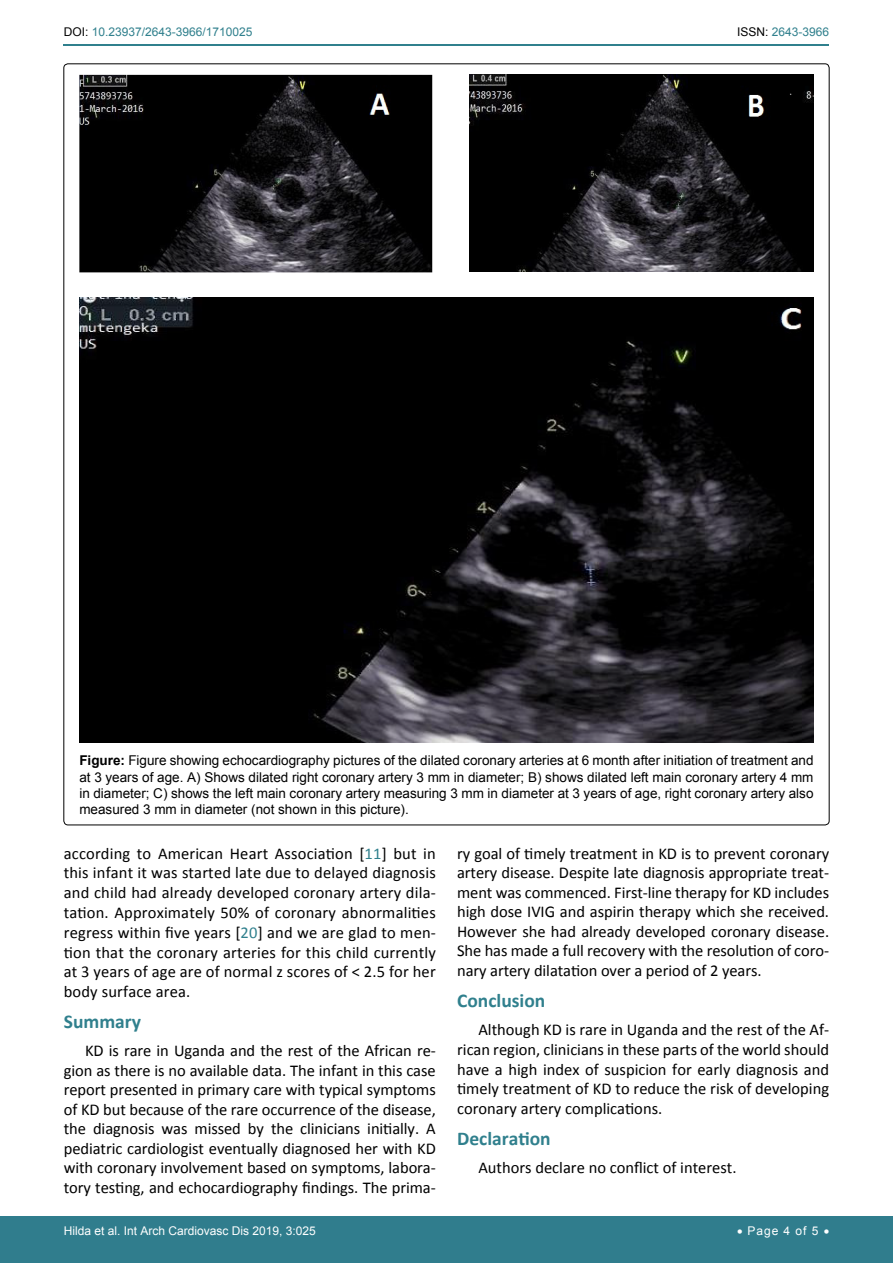
<style>
.page{position:relative;width:893px;height:1263px;background:#fff}
.page>*{position:absolute;margin:0;border:0;box-sizing:border-box;transform-origin:0 0}
.t1{font:700 19.5px "Calibri";color:#30808d}
.t2{font:16.5px/19.5px "Calibri";color:#000;text-align:justify}
.t3{font:13.5px/16.2px "Arial";color:#000;text-align:justify}
.t4{font:12px "Arial";color:#fff}
.t5{font:12px "Arial";color:#30808d}
.s1{color:#000}
.s2{font-weight:700}
.s3{color:#30808d}
</style>
<div class="page">
<hr style="left:64px;top:44px;width:765px;height:2px;background:#30808d">
<div style="left:0;top:1217px;width:893px;height:46px;background:#307d8d"></div>
<img style="left:79px;top:75px;width:353px;height:197px">
<img style="left:469px;top:75px;width:345px;height:197px">
<img style="left:80px;top:298px;width:734px;height:445px">
<p class="t5" style="left:64px;top:24px;width:190px"><span class="s1">DOI:</span> 10.23937/2643-3966/1710025</p>
<p class="t5" style="left:737px;top:24px;width:94px"><span class="s1">ISSN:</span> 2643-3966</p>
<p class="t3" style="left:79px;top:753px;width:736px"><span class="s2">Figure:</span> Figure showing echocardiography pictures of the dilated coronary arteries at 6 month after initiation of treatment and at 3 years of age. A) Shows dilated right coronary artery 3 mm in diameter; B) shows dilated left main coronary artery 4 mm in diameter; C) shows the left main coronary artery measuring 3 mm in diameter at 3 years of age, right coronary artery also measured 3 mm in diameter (not shown in this picture).</p>
<p class="t2" style="left:64px;top:843px;width:374px">according to American Heart Association [<span class="s3">11</span>] but in this infant it was started late due to delayed diagnosis and child had already developed coronary artery dila&shy;tation. Approximately 50% of coronary abnormalities regress within five years [<span class="s3">20</span>] and we are glad to men&shy;tion that the coronary arteries for this child currently at 3 years of age are of normal z scores of &lt; 2.5 for her body surface area.</p>
<p class="t1" style="left:64px;top:1009px;width:79px">Summary</p>
<p class="t2" style="left:64px;top:1041px;width:374px;text-indent:21px">KD is rare in Uganda and the rest of the African re&shy;gion as there is no available data. The infant in this case report presented in primary care with typical symptoms of KD but because of the rare occurrence of the disease, the diagnosis was missed by the clinicians initially. A pediatric cardiologist eventually diagnosed her with KD with coronary involvement based on symptoms, labora&shy;tory testing, and echocardiography findings. The prima-</p>
<p class="t2" style="left:457px;top:843px;width:374px">ry goal of timely treatment in KD is to prevent coronary artery disease. Despite late diagnosis appropriate treat&shy;ment was commenced. First-line therapy for KD includes high dose IVIG and aspirin therapy which she received.<br>However she had already developed coronary disease.<br>She has made a full recovery with the resolution of coro&shy;nary artery dilatation over a period of 2 years.</p>
<p class="t1" style="left:457px;top:988px;width:90px">Conclusion</p>
<p class="t2" style="left:457px;top:1020px;width:374px;text-indent:21px">Although KD is rare in Uganda and the rest of the Af&shy;rican region, clinicians in these parts of the world should have a high index of suspicion for early diagnosis and timely treatment of KD to reduce the risk of developing coronary artery complications.</p>
<p class="t1" style="left:457px;top:1126px;width:95px">Declaration</p>
<p class="t2" style="left:478px;top:1158px;width:260px">Authors declare no conflict of interest.</p>
<p class="t4" style="left:64px;top:1223px;width:254px">Hilda et al. Int Arch Cardiovasc Dis 2019, 3:025</p>
<p class="t4" style="left:737px;top:1223px;width:94px">• Page 4 of 5 •</p>
</div>
